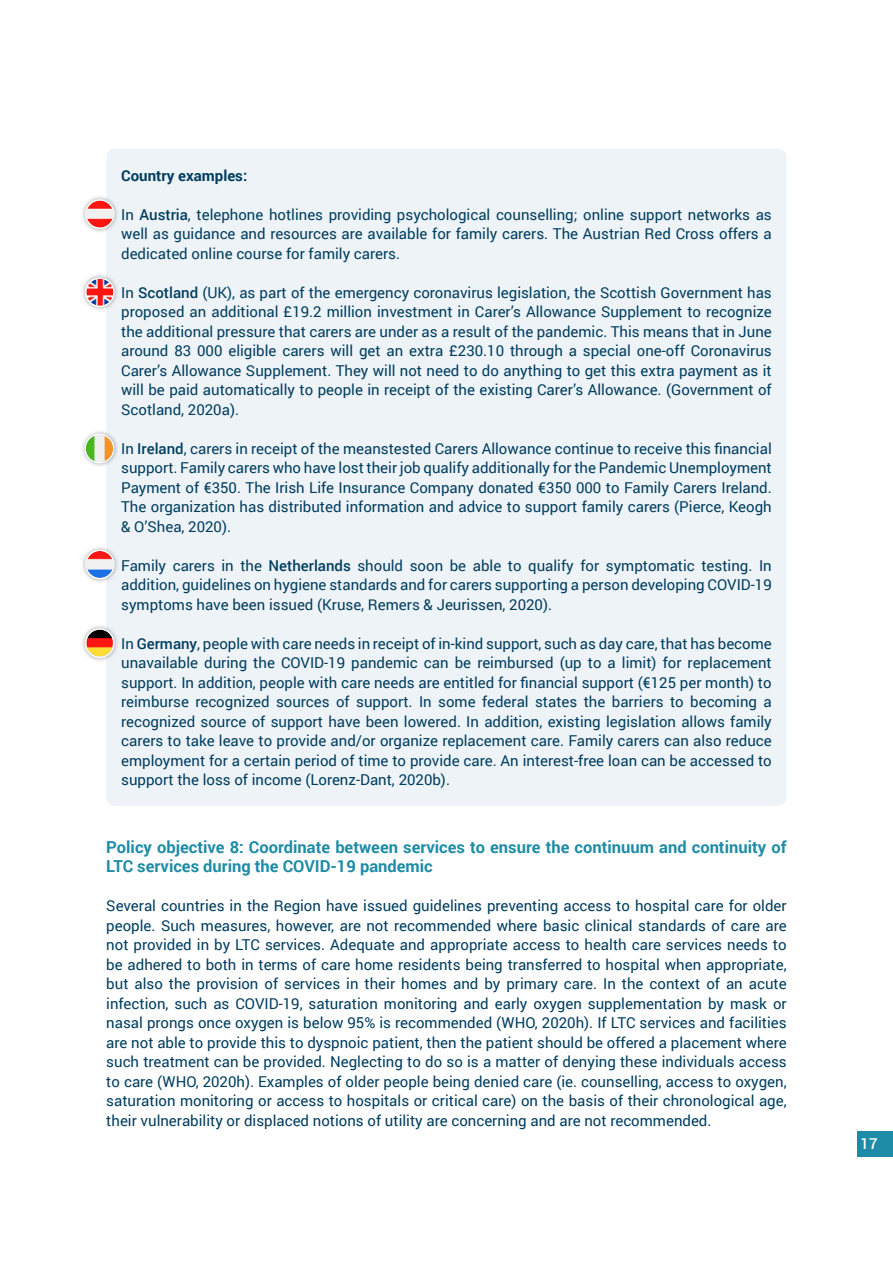
<style>
.page{position:relative;width:893px;height:1263px;background:#fff}
.page>*{position:absolute;margin:0;border:0;box-sizing:border-box;transform-origin:0 0}
.t1{font:700 16.5px/19.5px "Roboto";color:#1e8ca6}
.t2{font:15px/19.5px "Roboto";color:#003d5f;text-align:justify}
.t3{font:700 15px "Roboto";color:#003d5f}
.t4{font:500 15px "Roboto";color:#fff}
.s1{font-weight:500}
</style>
<div class="page">
<div style="left:857px;top:1131px;width:36px;height:26px;background:#1e8ca6"></div>
<div style="left:106px;top:149px;width:681px;height:657px;background:#eef3f7;border-radius:9px"></div>
<div style="left:80px;top:624px;width:39px;height:39px;background:#000;opacity:.37"></div>
<img style="left:86px;top:630px;width:27px;height:27px;border-radius:13px">
<div style="left:85px;top:628px;width:30px;height:30px;border:1px solid #fff;border-radius:50%"></div>
<div style="left:80px;top:195px;width:39px;height:39px;background:#000;opacity:.37"></div>
<img style="left:86px;top:201px;width:27px;height:27px;border-radius:13px">
<div style="left:85px;top:199px;width:30px;height:30px;border:1px solid #fff;border-radius:50%"></div>
<div style="left:80px;top:273px;width:39px;height:39px;background:#000;opacity:.37"></div>
<img style="left:86px;top:279px;width:27px;height:27px;border-radius:13px">
<div style="left:85px;top:277px;width:30px;height:30px;border:1px solid #fff;border-radius:50%"></div>
<div style="left:80px;top:545px;width:39px;height:39px;background:#000;opacity:.37"></div>
<img style="left:86px;top:551px;width:27px;height:27px;border-radius:13px">
<div style="left:85px;top:550px;width:30px;height:29px;border:1px solid #fff;border-radius:50%"></div>
<div style="left:80px;top:429px;width:39px;height:39px;background:#000;opacity:.37"></div>
<img style="left:86px;top:435px;width:27px;height:27px;border-radius:13px">
<div style="left:85px;top:434px;width:29px;height:29px;border:1px solid #fff;border-radius:50%"></div>
<svg style="left:86px;top:436px;width:8px;height:25px"></svg>
<svg style="left:105px;top:436px;width:8px;height:25px"></svg>
<p class="t3" style="left:121px;top:165px;width:128px">Country examples:</p>
<p class="t2" style="left:121px;top:204px;width:652px">In <span class="s1">Austria</span>, telephone hotlines providing psychological counselling; online support networks as well as guidance and resources are available for family carers. The Austrian Red Cross offers a dedicated online course for family carers.</p>
<p class="t2" style="left:121px;top:282px;width:652px">In <span class="s1">Scotland</span> (UK), as part of the emergency coronavirus legislation, the Scottish Government has proposed an additional £19.2 million investment in Carer’s Allowance Supplement to recognize the additional pressure that carers are under as a result of the pandemic. This means that in June around 83 000 eligible carers will get an extra £230.10 through a special one-off Coronavirus Carer’s Allowance Supplement. They will not need to do anything to get this extra payment as it will be paid automatically to people in receipt of the existing Carer’s Allowance. (Government of Scotland, 2020a).</p>
<p class="t2" style="left:121px;top:438px;width:652px">In <span class="s1">Ireland</span>, carers in receipt of the meanstested Carers Allowance continue to receive this financial support. Family carers who have lost their job qualify additionally for the Pandemic Unemployment Payment of €350. The Irish Life Insurance Company donated €350 000 to Family Carers Ireland.<br>The organization has distributed information and advice to support family carers (Pierce, Keogh &amp; O’Shea, 2020).</p>
<p class="t2" style="left:121px;top:555px;width:652px">Family carers in the <span class="s1">Netherlands</span> should soon be able to qualify for symptomatic testing. In addition, guidelines on hygiene standards and for carers supporting a person developing COVID-19 symptoms have been issued (Kruse, Remers &amp; Jeurissen, 2020).</p>
<p class="t2" style="left:121px;top:633px;width:652px">In <span class="s1">Germany</span>, people with care needs in receipt of in-kind support, such as day care, that has become unavailable during the COVID-19 pandemic can be reimbursed (up to a limit) for replacement support. In addition, people with care needs are entitled for financial support (€125 per month) to reimburse recognized sources of support. In some federal states the barriers to becoming a recognized source of support have been lowered. In addition, existing legislation allows family carers to take leave to provide and/or organize replacement care. Family carers can also reduce employment for a certain period of time to provide care. An interest-free loan can be accessed to support the loss of income (Lorenz-Dant, 2020b).</p>
<p class="t1" style="left:106px;top:836px;width:682px">Policy objective 8: Coordinate between services to ensure the continuum and continuity of<br>LTC services during the COVID-19 pandemic</p>
<p class="t2" style="left:106px;top:895px;width:682px">Several countries in the Region have issued guidelines preventing access to hospital care for older people. Such measures, however, are not recommended where basic clinical standards of care are not provided in by LTC services. Adequate and appropriate access to health care services needs to be adhered to both in terms of care home residents being transferred to hospital when appropriate, but also the provision of services in their homes and by primary care. In the context of an acute infection, such as COVID-19, saturation monitoring and early oxygen supplementation by mask or nasal prongs once oxygen is below 95% is recommended (WHO, 2020h). If LTC services and facilities are not able to provide this to dyspnoic patient, then the patient should be offered a placement where such treatment can be provided. Neglecting to do so is a matter of denying these individuals access to care (WHO, 2020h). Examples of older people being denied care (ie. counselling, access to oxygen, saturation monitoring or access to hospitals or critical care) on the basis of their chronological age, their vulnerability or displaced notions of utility are concerning and are not recommended.</p>
<p class="t4" style="left:861px;top:1133px;width:19px">17</p>
</div>
